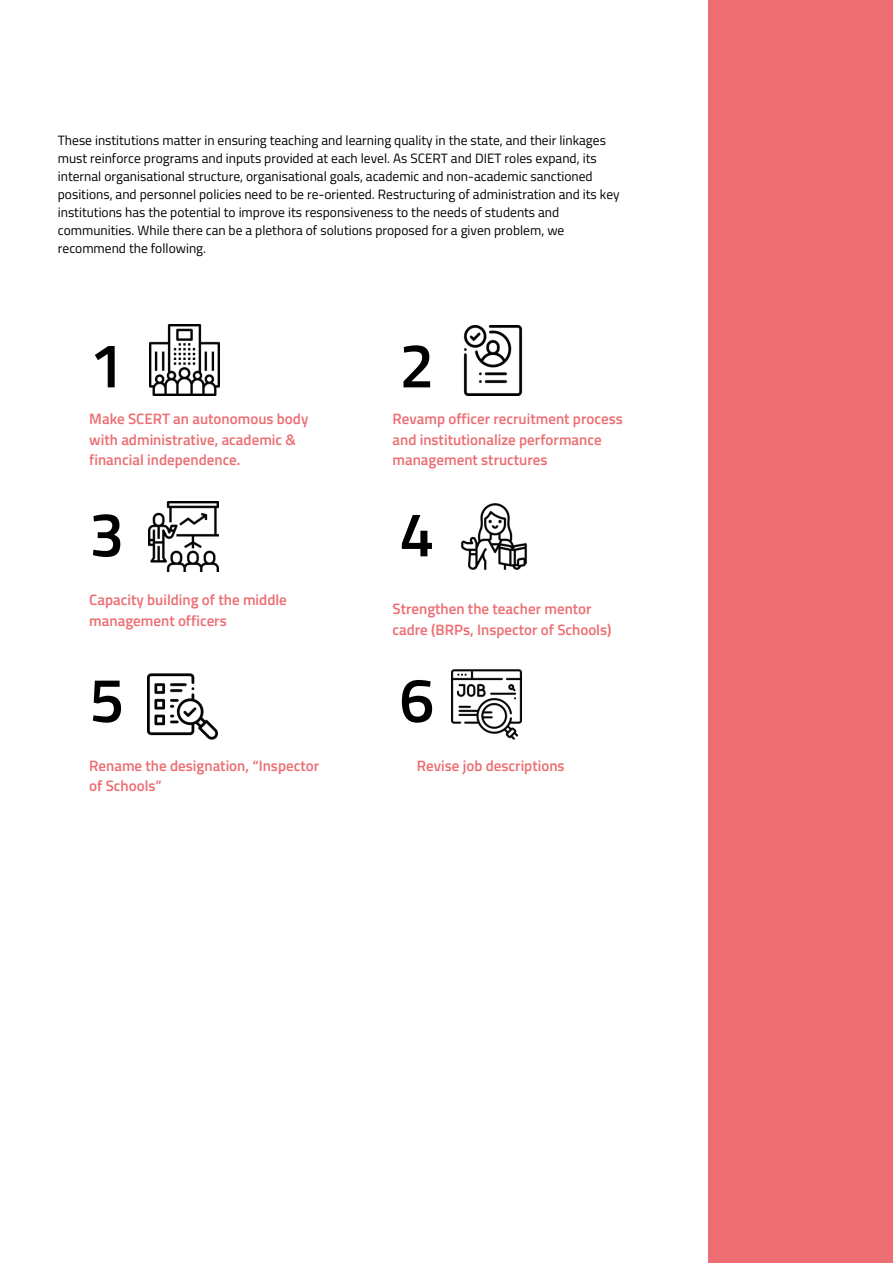
<style>
.page{position:relative;width:893px;height:1264px;background:#fff}
.page>*{position:absolute;margin:0;border:0;box-sizing:border-box;transform-origin:0 0}
.t1{font:600 62.55px "Titillium Web";color:#000}
.t2{font:600 15px/20.7px "Titillium Web";color:#ec6e73}
.t3{font:13.5px/18px "Titillium Web";color:#000}
</style>
<div class="page">
<div style="left:707px;top:0;width:185px;height:1262px;background:#ec6e73"></div>
<img style="left:463px;top:325px;width:60px;height:70px">
<img style="left:149px;top:501px;width:69px;height:70px">
<img style="left:461px;top:503px;width:66px;height:67px">
<img style="left:149px;top:324px;width:71px;height:71px">
<img style="left:148px;top:673px;width:69px;height:67px">
<img style="left:452px;top:669px;width:69px;height:70px">
<p class="t3" style="left:58px;top:131px;width:563px">These institutions matter in ensuring teaching and learning quality in the state, and their linkages must reinforce programs and inputs provided at each level. As SCERT and DIET roles expand, its internal organisational structure, organisational goals, academic and non-academic sanctioned positions, and personnel policies need to be re-oriented. Restructuring of administration and its key institutions has the potential to improve its responsiveness to the needs of students and communities. While there can be a plethora of solutions proposed for a given problem, we recommend the following.</p>
<h1 class="t1" style="left:89px;top:316px;width:37px">1</h1>
<h1 class="t1" style="left:399px;top:316px;width:37px">2</h1>
<p class="t2" style="left:89px;top:408px;width:221px">Make SCERT an autonomous body with administrative, academic &amp; financial independence.</p>
<p class="t2" style="left:392px;top:408px;width:232px">Revamp officer recruitment process and institutionalize performance management structures</p>
<h1 class="t1" style="left:89px;top:485px;width:37px">3</h1>
<h1 class="t1" style="left:399px;top:485px;width:37px">4</h1>
<p class="t2" style="left:89px;top:589px;width:199px">Capacity building of the middle management officers</p>
<p class="t2" style="left:392px;top:598px;width:220px">Strengthen the teacher mentor cadre (BRPs, Inspector of Schools)</p>
<h1 class="t1" style="left:89px;top:651px;width:37px">5</h1>
<h1 class="t1" style="left:399px;top:651px;width:37px">6</h1>
<p class="t2" style="left:89px;top:754px;width:231px">Rename the designation, “Inspector of Schools”</p>
<p class="t2" style="left:417px;top:754px;width:149px">Revise job descriptions</p>
</div>
